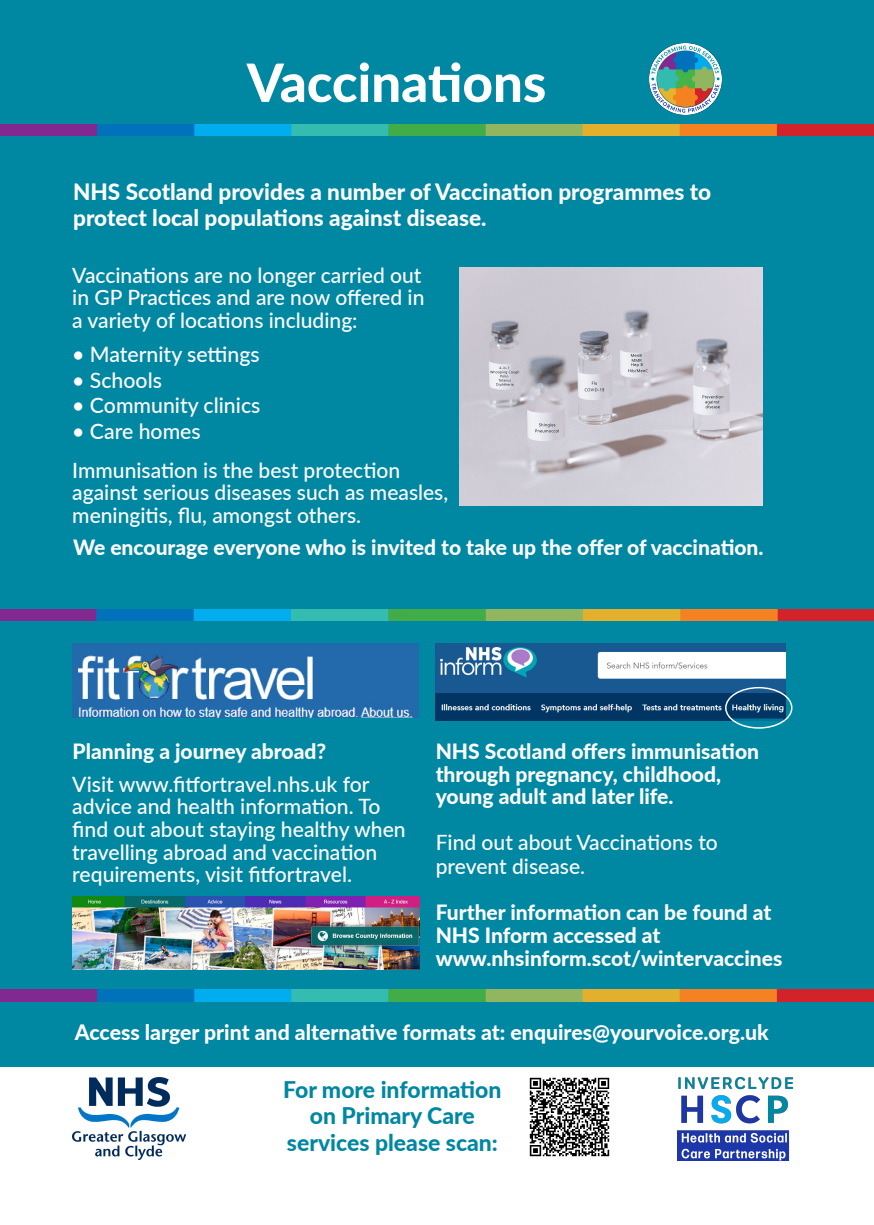
<style>
.page{position:relative;width:874px;height:1225px;background:#fff}
.page>*{position:absolute;margin:0;border:0;box-sizing:border-box;transform-origin:0 0}
.t1{font:800 52.8px "Lato";color:#fff}
.t2{font:800 23px/26.4px "Lato";color:#0087a2;text-align:center}
.t3{font:800 22.6px/26px "Lato";color:#fff}
.t4{font:500 21.2px/22.6px "Lato";color:#fff}
.t5{font:800 21.2px "Lato";color:#fff}
.t6{font:800 21px/22.8px "Lato";color:#fff}
.t7{font:500 21px/22.6px "Lato";color:#fff}
</style>
<div class="page">
<div style="left:0;top:0;width:873px;height:1225px;background:#0087a2"></div>
<img style="left:1px;top:124px;width:872px;height:11px">
<img style="left:0;top:609px;width:873px;height:11px">
<img style="left:459px;top:268px;width:302px;height:238px">
<img style="left:72px;top:643px;width:346px;height:74px">
<img style="left:435px;top:643px;width:350px;height:77px">
<div style="left:724px;top:687px;width:68px;height:41px;border:1px solid #fff;border-radius:50%"></div>
<img style="left:72px;top:896px;width:347px;height:73px">
<img style="left:649px;top:43px;width:71px;height:72px">
<img style="left:1px;top:990px;width:872px;height:11px">
<div style="left:0;top:1067px;width:873px;height:158px;background:#fff"></div>
<img style="left:677px;top:1077px;width:114px;height:83px">
<img style="left:72px;top:1077px;width:113px;height:82px">
<img style="left:529px;top:1077px;width:79px;height:80px">
<h1 class="t1" style="left:247px;top:43px;width:301px">Vaccinations</h1>
<p class="t3" style="left:73px;top:178px;width:639px">NHS Scotland provides a number of Vaccination programmes to protect local populations against disease.</p>
<p class="t7" style="left:72px;top:263px;width:353px">Vaccinations are no longer carried out in GP Practices and are now offered in a variety of locations including:</p>
<p class="t4" style="left:72px;top:342px;width:189px">• Maternity settings</p>
<p class="t4" style="left:72px;top:368px;width:91px">• Schools</p>
<p class="t4" style="left:72px;top:393px;width:189px">• Community clinics</p>
<p class="t4" style="left:72px;top:419px;width:130px">• Care homes</p>
<p class="t7" style="left:72px;top:458px;width:377px">Immunisation is the best protection against serious diseases such as measles, meningitis, flu, amongst others.</p>
<p class="t6" style="left:73px;top:535px;width:691px">We encourage everyone who is invited to take up the offer of vaccination.</p>
<p class="t6" style="left:72px;top:738px;width:255px">Planning a journey abroad?</p>
<p class="t4" style="left:72px;top:771px;width:334px">Visit www.fitfortravel.nhs.uk for advice and health information. To find out about staying healthy when travelling abroad and vaccination requirements, visit fitfortravel.</p>
<p class="t6" style="left:435px;top:738px;width:325px">NHS Scotland offers immunisation through pregnancy, childhood, young adult and later life.</p>
<p class="t7" style="left:435px;top:829px;width:283px;line-height:24px">Find out about Vaccinations to prevent disease.</p>
<p class="t6" style="left:435px;top:900px;width:348px">Further information can be found at<br>NHS Inform accessed at www.nhsinform.scot/wintervaccines</p>
<p class="t5" style="left:75px;top:1016px;width:695px">Access larger print and alternative formats at: enquires@yourvoice.org.uk</p>
<p class="t2" style="left:283px;top:1075px;width:220px">For more information on Primary Care services please scan:</p>
</div>
